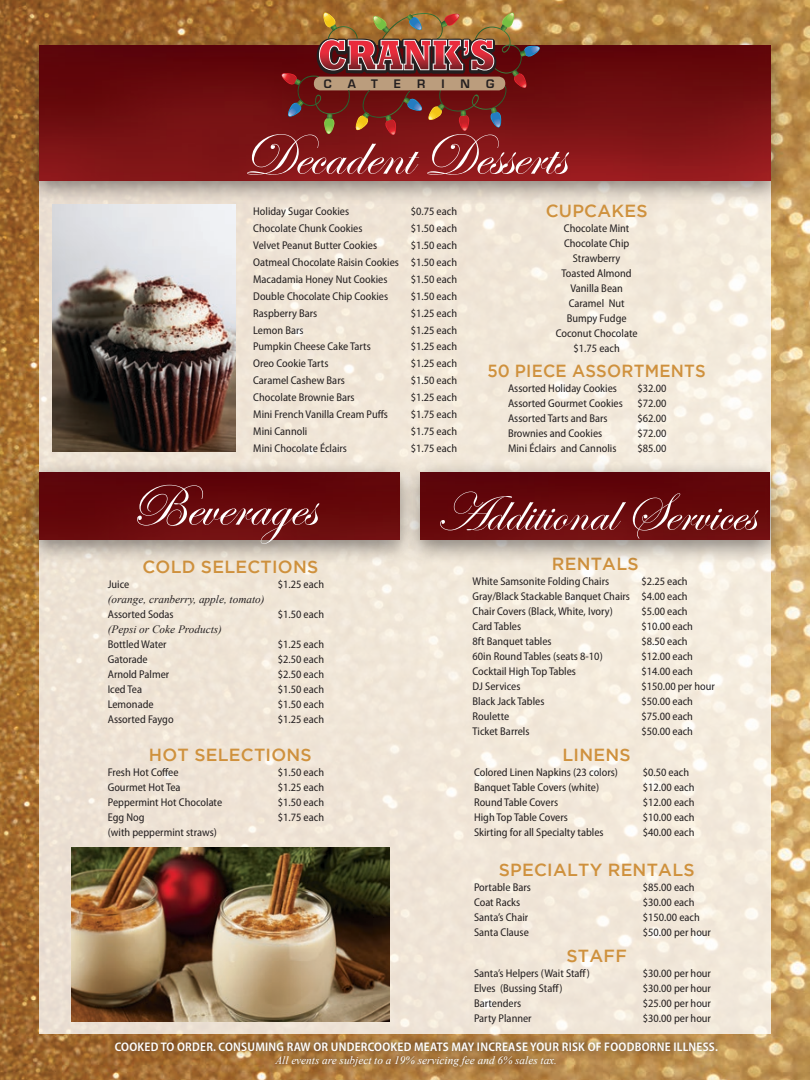
<style>
.page{position:relative;width:810px;height:1080px;background:#fff}
.page>*{position:absolute;margin:0;border:0;box-sizing:border-box;transform-origin:0 0}
.t1{font:60px "Edwardian Script ITC";color:#fff}
.t2{font:55px "Edwardian Script ITC";color:#fff}
.t3{font:500 17.5px "Gotham";letter-spacing:.015em;color:#cf913d}
.t4{font:500 17.5px "Gotham";letter-spacing:.015em;color:#cf913d;scale:.95 1}
.t5{font:600 semi-condensed 12.5px "Myriad Pro";letter-spacing:.02em;color:#fff}
.t6{font:600 11.5px "Eurostile LT Std";color:#231f20}
.t7{font:semi-condensed 11.25px/15px "Myriad Pro";color:#231f20;text-align:justify}
.t8{font:italic 11.25px "Times New Roman";color:#231f20}
.t9{font:italic 11.25px "Times New Roman";color:#fff}
</style>
<div class="page">
<img style="left:0;top:0;width:810px;height:1080px">
<div style="left:39px;top:171px;width:732px;height:862px;background:#f1e7d9"></div>
<div style="left:20px;top:32px;width:770px;height:173px;background:#231f20;opacity:.53"></div>
<img style="left:39px;top:45px;width:732px;height:135px">
<div style="left:402px;top:459px;width:387px;height:106px;background:#231f20;opacity:.53"></div>
<img style="left:421px;top:473px;width:348px;height:67px">
<div style="left:20px;top:459px;width:398px;height:106px;background:#231f20;opacity:.53"></div>
<img style="left:39px;top:473px;width:360px;height:67px">
<img style="left:53px;top:205px;width:183px;height:247px">
<img style="left:72px;top:848px;width:317px;height:174px">
<img style="left:281px;top:11px;width:259px;height:124px">
<div style="left:0;top:32px;width:8px;height:173px;background:#231f20;opacity:.53"></div>
<div style="left:109px;top:1036px;width:614px;height:36px;background:#231f20;opacity:.75"></div>
<p class="t6" style="left:324px;top:76px;width:9px">C</p>
<p class="t6" style="left:348px;top:76px;width:10px">A</p>
<p class="t6" style="left:371px;top:76px;width:8px">T</p>
<p class="t6" style="left:394px;top:76px;width:9px">E</p>
<p class="t6" style="left:417px;top:76px;width:10px">R</p>
<p class="t6" style="left:441px;top:76px;width:5px">I</p>
<p class="t6" style="left:461px;top:76px;width:11px">N</p>
<p class="t6" style="left:486px;top:76px;width:10px">G</p>
<h1 class="t1" style="left:243px;top:122px;width:324px">Decadent Desserts</h1>
<p class="t7" style="left:253px;top:204px;width:97px">Holiday Sugar Cookies</p>
<p class="t7" style="left:411px;top:204px;width:48px">$0.75 each</p>
<p class="t7" style="left:253px;top:221px;width:111px">Chocolate Chunk Cookies</p>
<p class="t7" style="left:411px;top:221px;width:48px">$1.50 each</p>
<p class="t7" style="left:253px;top:238px;width:125px">Velvet Peanut Butter Cookies</p>
<p class="t7" style="left:253px;top:237px;width:205px;line-height:16.9px;text-indent:158px">$1.50 each Oatmeal Chocolate Raisin Cookies $1.50 each Macadamia Honey Nut Cookies</p>
<p class="t7" style="left:411px;top:272px;width:48px">$1.50 each</p>
<p class="t7" style="left:253px;top:288px;width:136px">Double Chocolate Chip Cookies</p>
<p class="t7" style="left:411px;top:288px;width:48px">$1.50 each</p>
<p class="t7" style="left:253px;top:305px;width:66px">Raspberry Bars</p>
<p class="t7" style="left:411px;top:305px;width:48px">$1.25 each</p>
<p class="t7" style="left:253px;top:322px;width:52px">Lemon Bars</p>
<p class="t7" style="left:411px;top:322px;width:48px">$1.25 each</p>
<p class="t7" style="left:253px;top:339px;width:119px">Pumpkin Cheese Cake Tarts</p>
<p class="t7" style="left:411px;top:339px;width:48px">$1.25 each</p>
<p class="t7" style="left:253px;top:356px;width:77px">Oreo Cookie Tarts</p>
<p class="t7" style="left:411px;top:356px;width:48px">$1.25 each</p>
<p class="t7" style="left:253px;top:373px;width:93px">Caramel Cashew Bars</p>
<p class="t7" style="left:411px;top:373px;width:48px">$1.50 each</p>
<p class="t7" style="left:253px;top:390px;width:103px">Chocolate Brownie Bars</p>
<p class="t7" style="left:411px;top:390px;width:48px">$1.25 each</p>
<p class="t7" style="left:253px;top:407px;width:136px">Mini French Vanilla Cream Puffs</p>
<p class="t7" style="left:411px;top:407px;width:48px">$1.75 each</p>
<p class="t7" style="left:253px;top:423px;width:56px">Mini Cannoli</p>
<p class="t7" style="left:411px;top:423px;width:48px">$1.75 each</p>
<p class="t7" style="left:253px;top:440px;width:95px">Mini Chocolate Éclairs</p>
<p class="t7" style="left:411px;top:440px;width:48px">$1.75 each</p>
<h3 class="t3" style="left:546px;top:201px;width:103px">CUPCAKES</h3>
<p class="t7" style="left:556px;top:221px;width:83px;text-align:center">Chocolate Mint<br>Chocolate Chip<br>Strawberry<br>Toasted Almond<br>Vanilla Bean<br>Caramel Nut<br>Bumpy Fudge<br>Coconut Chocolate $1.75 each</p>
<h3 class="t4" style="left:487px;top:360px;width:231px">50 PIECE ASSORTMENTS</h3>
<p class="t7" style="left:508px;top:380px;width:111px">Assorted Holiday Cookies</p>
<p class="t7" style="left:637px;top:380px;width:31px">$32.00</p>
<p class="t7" style="left:508px;top:395px;width:116px">Assorted Gourmet Cookies</p>
<p class="t7" style="left:637px;top:395px;width:31px">$72.00</p>
<p class="t7" style="left:508px;top:410px;width:101px">Assorted Tarts and Bars</p>
<p class="t7" style="left:637px;top:410px;width:31px">$62.00</p>
<p class="t7" style="left:508px;top:425px;width:96px">Brownies and Cookies</p>
<p class="t7" style="left:637px;top:425px;width:31px">$72.00</p>
<p class="t7" style="left:508px;top:440px;width:110px">Mini Éclairs and Cannolis</p>
<p class="t7" style="left:637px;top:440px;width:31px">$85.00</p>
<h1 class="t1" style="left:130px;top:473px;width:187px">Beverages</h1>
<h2 class="t2" style="left:435px;top:483px;width:321px">Additional Services</h2>
<h3 class="t3" style="left:142px;top:556px;width:177px">COLD SELECTIONS</h3>
<p class="t7" style="left:108px;top:576px;width:23px">Juice</p>
<p class="t7" style="left:278px;top:576px;width:48px">$1.25 each</p>
<p class="t8" style="left:108px;top:591px;width:158px">(orange, cranberry, apple, tomato)</p>
<p class="t7" style="left:108px;top:606px;width:67px">Assorted Sodas</p>
<p class="t7" style="left:278px;top:606px;width:48px">$1.50 each</p>
<p class="t8" style="left:108px;top:621px;width:116px">(Pepsi or Coke Products)</p>
<p class="t7" style="left:108px;top:636px;width:60px">Bottled Water</p>
<p class="t7" style="left:278px;top:636px;width:48px">$1.25 each</p>
<p class="t7" style="left:108px;top:651px;width:41px">Gatorade</p>
<p class="t7" style="left:278px;top:651px;width:48px">$2.50 each</p>
<p class="t7" style="left:108px;top:666px;width:63px">Arnold Palmer</p>
<p class="t7" style="left:278px;top:666px;width:48px">$2.50 each</p>
<p class="t7" style="left:108px;top:681px;width:36px">Iced Tea</p>
<p class="t7" style="left:278px;top:681px;width:48px">$1.50 each</p>
<p class="t7" style="left:108px;top:696px;width:47px">Lemonade</p>
<p class="t7" style="left:278px;top:696px;width:48px">$1.50 each</p>
<p class="t7" style="left:108px;top:711px;width:67px">Assorted Faygo</p>
<p class="t7" style="left:278px;top:711px;width:48px">$1.25 each</p>
<h3 class="t3" style="left:149px;top:744px;width:164px">HOT SELECTIONS</h3>
<p class="t7" style="left:108px;top:764px;width:72px">Fresh Hot Coffee</p>
<p class="t7" style="left:278px;top:764px;width:48px">$1.50 each</p>
<p class="t7" style="left:108px;top:779px;width:74px">Gourmet Hot Tea</p>
<p class="t7" style="left:278px;top:779px;width:48px">$1.25 each</p>
<p class="t7" style="left:108px;top:794px;width:116px">Peppermint Hot Chocolate</p>
<p class="t7" style="left:278px;top:794px;width:48px">$1.50 each</p>
<p class="t7" style="left:108px;top:809px;width:38px">Egg Nog</p>
<p class="t7" style="left:278px;top:809px;width:48px">$1.75 each</p>
<p class="t7" style="left:108px;top:824px;width:111px">(with peppermint straws)</p>
<h3 class="t3" style="left:552px;top:554px;width:88px">RENTALS</h3>
<p class="t7" style="left:473px;top:574px;width:138px">White Samsonite Folding Chairs</p>
<p class="t7" style="left:473px;top:574px;width:217px;text-indent:169px">$2.25 each Gray/Black Stackable Banquet Chairs $4.00 each Chair Covers (Black, White, Ivory)</p>
<p class="t7" style="left:641px;top:604px;width:48px">$5.00 each</p>
<p class="t7" style="left:473px;top:619px;width:50px">Card Tables</p>
<p class="t7" style="left:641px;top:619px;width:53px">$10.00 each</p>
<p class="t7" style="left:473px;top:634px;width:81px">8ft Banquet tables</p>
<p class="t7" style="left:641px;top:634px;width:48px">$8.50 each</p>
<p class="t7" style="left:473px;top:649px;width:132px">60in Round Tables (seats 8-10)</p>
<p class="t7" style="left:641px;top:649px;width:53px">$12.00 each</p>
<p class="t7" style="left:473px;top:664px;width:105px">Cocktail High Top Tables</p>
<p class="t7" style="left:641px;top:664px;width:53px">$14.00 each</p>
<p class="t7" style="left:473px;top:679px;width:49px">DJ Services</p>
<p class="t7" style="left:641px;top:679px;width:75px">$150.00 per hour</p>
<p class="t7" style="left:473px;top:694px;width:73px">Black Jack Tables</p>
<p class="t7" style="left:641px;top:694px;width:53px">$50.00 each</p>
<p class="t7" style="left:473px;top:709px;width:38px">Roulette</p>
<p class="t7" style="left:641px;top:709px;width:53px">$75.00 each</p>
<p class="t7" style="left:473px;top:724px;width:58px">Ticket Barrels</p>
<p class="t7" style="left:641px;top:724px;width:53px">$50.00 each</p>
<h3 class="t3" style="left:563px;top:744px;width:70px">LINENS</h3>
<p class="t7" style="left:474px;top:764px;width:145px">Colored Linen Napkins (23 colors)</p>
<p class="t7" style="left:643px;top:764px;width:48px">$0.50 each</p>
<p class="t7" style="left:474px;top:779px;width:127px">Banquet Table Covers (white)</p>
<p class="t7" style="left:643px;top:779px;width:53px">$12.00 each</p>
<p class="t7" style="left:474px;top:794px;width:86px">Round Table Covers</p>
<p class="t7" style="left:643px;top:794px;width:53px">$12.00 each</p>
<p class="t7" style="left:474px;top:809px;width:95px">High Top Table Covers</p>
<p class="t7" style="left:643px;top:809px;width:53px">$10.00 each</p>
<p class="t7" style="left:474px;top:824px;width:131px">Skirting for all Specialty tables</p>
<p class="t7" style="left:643px;top:824px;width:53px">$40.00 each</p>
<h3 class="t3" style="left:499px;top:860px;width:197px">SPECIALTY RENTALS</h3>
<p class="t7" style="left:474px;top:880px;width:58px">Portable Bars</p>
<p class="t7" style="left:643px;top:880px;width:53px">$85.00 each</p>
<p class="t7" style="left:474px;top:895px;width:48px">Coat Racks</p>
<p class="t7" style="left:643px;top:895px;width:53px">$30.00 each</p>
<p class="t7" style="left:474px;top:910px;width:56px">Santa’s Chair</p>
<p class="t7" style="left:643px;top:910px;width:59px">$150.00 each</p>
<p class="t7" style="left:474px;top:925px;width:56px">Santa Clause</p>
<p class="t7" style="left:643px;top:925px;width:70px">$50.00 per hour</p>
<h3 class="t3" style="left:567px;top:945px;width:62px">STAFF</h3>
<p class="t7" style="left:474px;top:965px;width:117px">Santa’s Helpers (Wait Staff)</p>
<p class="t7" style="left:643px;top:965px;width:70px">$30.00 per hour</p>
<p class="t7" style="left:474px;top:980px;width:90px">Elves (Bussing Staff)</p>
<p class="t7" style="left:643px;top:980px;width:70px">$30.00 per hour</p>
<p class="t7" style="left:474px;top:995px;width:49px">Bartenders</p>
<p class="t7" style="left:643px;top:995px;width:70px">$25.00 per hour</p>
<p class="t7" style="left:474px;top:1010px;width:59px">Party Planner</p>
<p class="t7" style="left:643px;top:1010px;width:70px">$30.00 per hour</p>
<p class="t5" style="left:115px;top:1038px;width:605px">COOKED TO ORDER. CONSUMING RAW OR UNDERCOOKED MEATS MAY INCREASE YOUR RISK OF FOODBORNE ILLNESS.</p>
<p class="t9" style="left:275px;top:1053px;width:283px">All events are subject to a 19% servicing fee and 6% sales tax.</p>
</div>
